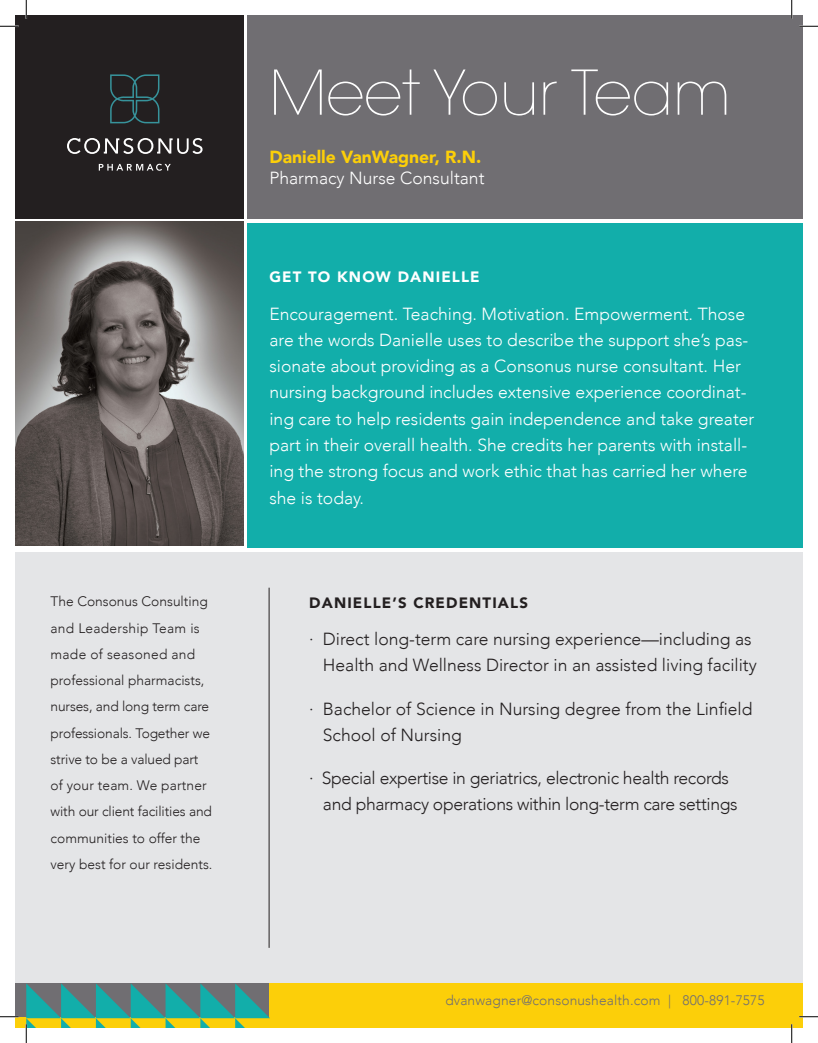
<style>
.page{position:relative;width:818px;height:1043px;background:#fff}
.page>*{position:absolute;margin:0;border:0;box-sizing:border-box;transform-origin:0 0}
.t1{font:200 61.12px "ITC Avant Garde Std";color:#fff}
.Paragraph_Style_1{font:300 17.5px/26.2px "Avenir";color:#fff}
.Paragraph_Style_2{font:300 17.5px/26.2px "Avenir";color:#231f20;text-align:right}
.Paragraph_Style_2-2{font:300 17.5px/26.2px "Avenir";letter-spacing:-.02em;color:#231f20}
.t2{font:900 17.5px "Avenir";color:#fccf09}
.Paragraph_Style_1-2{font:900 15px "Avenir";letter-spacing:.075em;color:#231f20}
.Paragraph_Style_1-3{font:900 15px "Avenir";letter-spacing:.075em;color:#fff}
.t3{font:300 13.75px/26.2px "Avenir";color:#231f20}
.Paragraph_Style_2-3{font:300 13.75px "Avenir";letter-spacing:.01em;color:#706e72}
</style>
<div class="page">
<div style="left:248px;top:15px;width:554px;height:204px;background:#706e72"></div>
<div style="left:248px;top:223px;width:554px;height:324px;background:#12aeaa"></div>
<div style="left:15px;top:15px;width:228px;height:204px;background:#231f20"></div>
<div style="left:15px;top:552px;width:787px;height:431px;background:#e4e5e7"></div>
<img style="left:15px;top:222px;width:228px;height:324px">
<hr style="left:269px;top:587px;width:1px;height:360px;background:#231f20">
<svg style="left:110px;top:74px;width:49px;height:49px"></svg>
<svg style="left:67px;top:138px;width:135px;height:16px"></svg>
<svg style="left:99px;top:164px;width:72px;height:7px"></svg>
<div style="left:15px;top:983px;width:787px;height:45px;background:#fccf09"></div>
<div style="left:15px;top:983px;width:254px;height:33px;background:#706e72"></div>
<svg style="left:0;top:25px;width:19px;height:2px"></svg>
<svg style="left:799px;top:25px;width:19px;height:2px"></svg>
<svg style="left:0;top:1016px;width:19px;height:1px"></svg>
<svg style="left:799px;top:1015px;width:19px;height:2px"></svg>
<svg style="left:25px;top:0;width:2px;height:19px"></svg>
<svg style="left:25px;top:983px;width:245px;height:59px"></svg>
<svg style="left:791px;top:0;width:1px;height:19px"></svg>
<svg style="left:790px;top:1024px;width:2px;height:18px"></svg>
<p class="t3" style="left:51px;top:588px;width:163px">The Consonus Consulting and Leadership Team is made of seasoned and professional pharmacists, nurses, and long term care professionals. Together we strive to be a valued part of your team. We partner with our client facilities and communities to offer the very best for our residents.</p>
<p class="t1" style="left:269px;top:55px;width:463px">Meet Your Team</p>
<p class="t2" style="left:269px;top:141px;width:213px">Danielle VanWagner, R.N.</p>
<p class="Paragraph_Style_1" style="left:269px;top:164px;width:216px">Pharmacy Nurse Consultant</p>
<p class="Paragraph_Style_1-3" style="left:269px;top:264px;width:212px">GET TO KNOW DANIELLE</p>
<p class="Paragraph_Style_1" style="left:269px;top:300px;width:486px">Encouragement. Teaching. Motivation. Empowerment. Those are the words Danielle uses to describe the support she’s pas&shy;sionate about providing as a Consonus nurse consultant. Her nursing background includes extensive experience coordinat&shy;ing care to help residents gain independence and take greater part in their overall health. She credits her parents with install&shy;ing the strong focus and work ethic that has carried her where she is today.</p>
<p class="Paragraph_Style_1-2" style="left:309px;top:589px;width:220px">DANIELLE’S CREDENTIALS</p>
<p class="Paragraph_Style_2" style="left:309px;top:626px;width:449px">· Direct long-term care nursing experience—including as<br>Health and Wellness Director in an assisted living facility</p>
<p class="Paragraph_Style_2" style="left:323px;top:695px;width:431px;text-align:left;text-indent:-14px">· Bachelor of Science in Nursing degree from the Linfield<br>School of Nursing</p>
<p class="Paragraph_Style_2-2" style="left:323px;top:764px;width:416px;text-indent:-14px">· Special expertise in geriatrics, electronic health records and pharmacy operations within long-term care settings</p>
<p class="Paragraph_Style_2-3" style="left:445px;top:992px;width:321px">dvanwagner@consonushealth.com | 800-891-7575</p>
</div>
